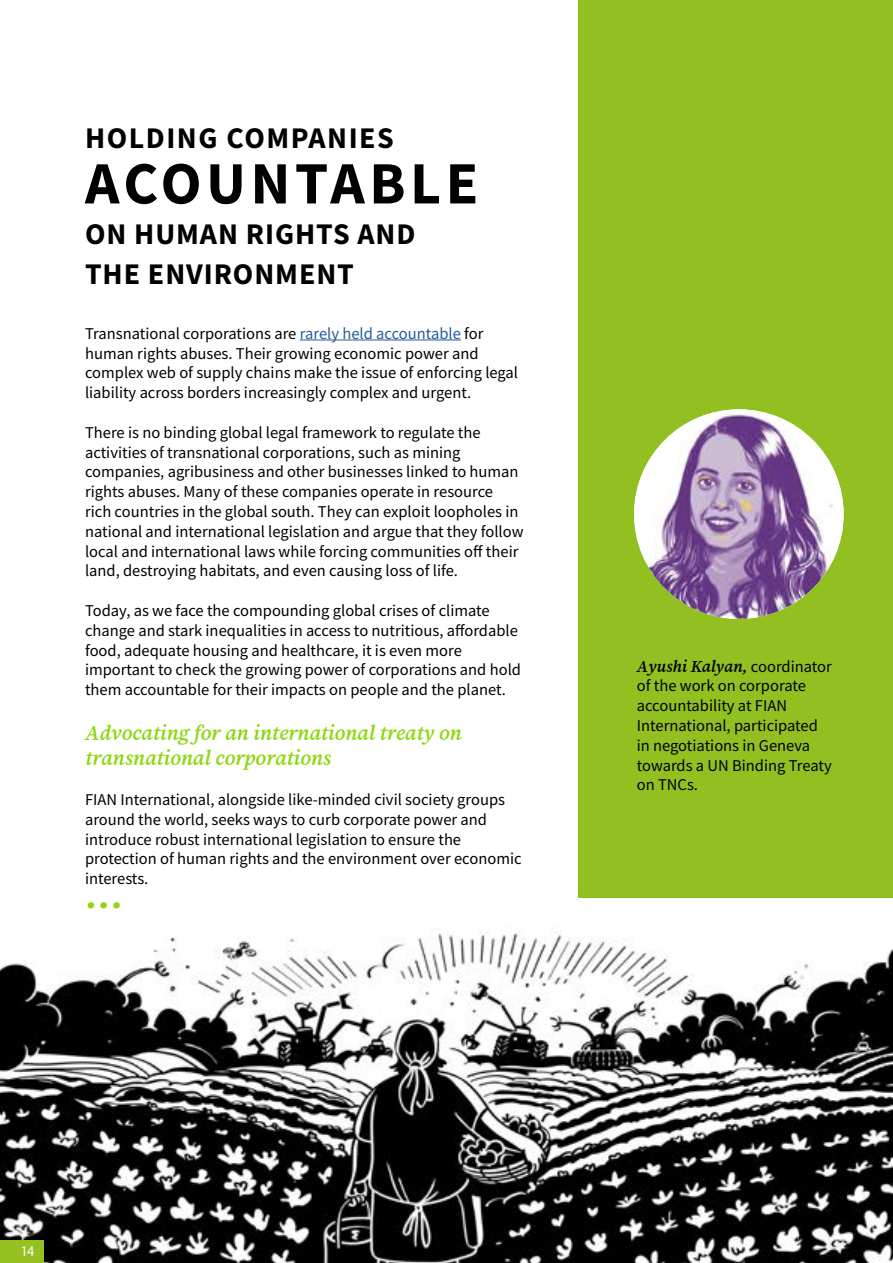
<style>
.page{position:relative;width:893px;height:1263px;background:#fff}
.page>*{position:absolute;margin:0;border:0;box-sizing:border-box;transform-origin:0 0}
.t1{font:700 60px "Fiantext";letter-spacing:.075em;color:#000}
.t2{font:italic 600 42px "Fiantext";color:#8cd70f}
.t3{font:700 30px/40.5px "Fiantext";letter-spacing:.03em;color:#000}
.t4{font:700 30px "Fiantext";letter-spacing:.05em;color:#000}
.t5{font:italic 600 21px/25.2px "Fiantext";color:#8cd70f}
.t6{font:16.5px/19.8px "Fiantext";color:#000}
.t7{font:15px "Fiantext";color:#fff}
.s1{color:#275b9b}
.s2{font-weight:600;font-style:italic}
</style>
<div class="page">
<img style="left:0;top:933px;width:893px;height:330px">
<div style="left:579px;top:0;width:314px;height:898px;background:#92c021"></div>
<hr style="left:300px;top:340px;width:161px;height:1px;background:#275b9b">
<img style="left:634px;top:409px;width:210px;height:210px;border-radius:105px">
<div style="left:0;top:1240px;width:44px;height:23px;background:#95c121"></div>
<h3 class="t4" style="left:85px;top:118px;width:310px">HOLDING COMPANIES</h3>
<h1 class="t1" style="left:85px;top:143px;width:395px">ACOUNTABLE</h1>
<h3 class="t3" style="left:85px;top:213px;width:332px">ON HUMAN RIGHTS AND<br>THE ENVIRONMENT</h3>
<p class="t6" style="left:85px;top:323px;width:435px">Transnational corporations are <span class="s1">rarely held accountable</span> for human rights abuses. Their growing economic power and complex web of supply chains make the issue of enforcing legal liability across borders increasingly complex and urgent.</p>
<p class="t6" style="left:85px;top:422px;width:440px">There is no binding global legal framework to regulate the activities of transnational corporations, such as mining companies, agribusiness and other businesses linked to human rights abuses. Many of these companies operate in resource<br>rich countries in the global south. They can exploit loopholes in national and international legislation and argue that they follow local and international laws while forcing communities off their land, destroying habitats, and even causing loss of life.</p>
<p class="t6" style="left:85px;top:600px;width:437px">Today, as we face the compounding global crises of climate change and stark inequalities in access to nutritious, affordable food, adequate housing and healthcare, it is even more important to check the growing power of corporations and hold them accountable for their impacts on people and the planet.</p>
<p class="t5" style="left:85px;top:721px;width:378px">Advocating for an international treaty on transnational corporations</p>
<p class="t6" style="left:85px;top:789px;width:438px">FIAN International, alongside like-minded civil society groups around the world, seeks ways to curb corporate power and introduce robust international legislation to ensure the protection of human rights and the environment over economic interests.</p>
<h2 class="t2" style="left:85px;top:869px;width:40px">...</h2>
<p class="t6" style="left:637px;top:656px;width:197px"><span class="s2">Ayushi Kalyan,</span> coordinator of the work on corporate accountability at FIAN<br>International, participated in negotiations in Geneva towards a UN Binding Treaty on TNCs.</p>
<p class="t7" style="left:21px;top:1242px;width:15px">14</p>
</div>
